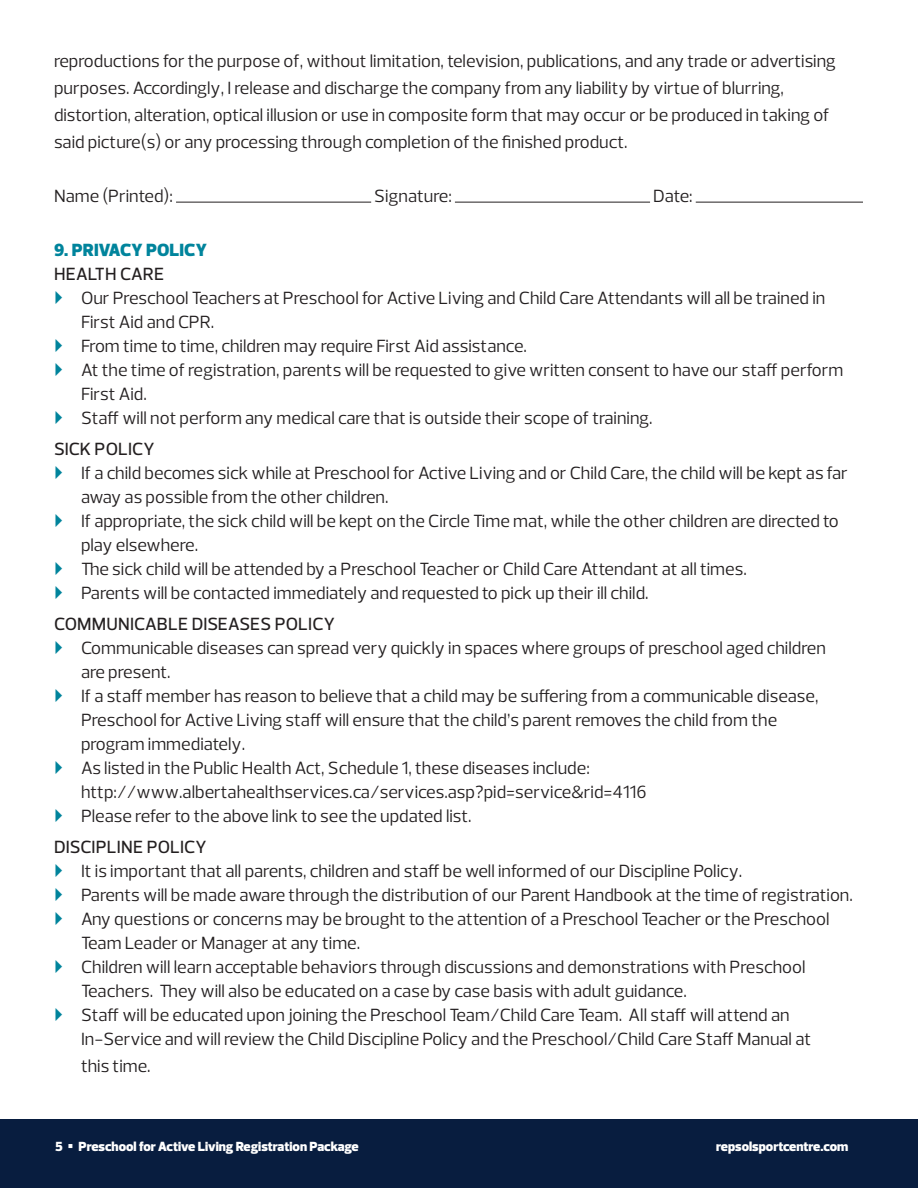
<style>
.page{position:relative;width:918px;height:1188px;background:#fff}
.page>*{position:absolute;margin:0;border:0;box-sizing:border-box;transform-origin:0 0}
.t1{font:18px/24px "Prelo";color:#231f20}
.t2{font:500 18px "Prelo";color:#231f20}
.t3{font:900 18px "Prelo";letter-spacing:.015em;color:#00849c}
.t4{font:900 13.5px "Prelo";color:#fff}
</style>
<div class="page">
<div style="left:0;top:1119px;width:918px;height:69px;background:#081d3f"></div>
<hr style="left:176px;top:202px;width:195px;height:1px;background:#231f20">
<hr style="left:455px;top:202px;width:195px;height:1px;background:#231f20">
<hr style="left:696px;top:202px;width:167px;height:1px;background:#231f20">
<p class="t1" style="left:54px;top:48px;width:783px;line-height:27px">reproductions for the purpose of, without limitation, television, publications, and any trade or advertising purposes. Accordingly, I release and discharge the company from any liability by virtue of blurring, distortion, alteration, optical illusion or use in composite form that may occur or be produced in taking of said picture(s) or any processing through completion of the finished product.</p>
<p class="t1" style="left:54px;top:185px;width:120px">Name (Printed):</p>
<p class="t1" style="left:374px;top:185px;width:79px">Signature:</p>
<p class="t1" style="left:653px;top:185px;width:41px">Date:</p>
<p class="t3" style="left:54px;top:239px;width:154px">9. PRIVACY POLICY</p>
<p class="t2" style="left:54px;top:263px;width:112px">HEALTH CARE</p>
<p class="t1" style="left:81px;top:287px;width:764px">Our Preschool Teachers at Preschool for Active Living and Child Care Attendants will all be trained in First Aid and CPR.<br>From time to time, children may require First Aid assistance.<br>At the time of registration, parents will be requested to give written consent to have our staff perform First Aid.<br>Staff will not perform any medical care that is outside their scope of training.</p>
<p class="t2" style="left:54px;top:438px;width:102px">SICK POLICY</p>
<p class="t1" style="left:81px;top:461px;width:768px">If a child becomes sick while at Preschool for Active Living and or Child Care, the child will be kept as far away as possible from the other children.<br>If appropriate, the sick child will be kept on the Circle Time mat, while the other children are directed to play elsewhere.<br>The sick child will be attended by a Preschool Teacher or Child Care Attendant at all times.<br>Parents will be contacted immediately and requested to pick up their ill child.</p>
<p class="t2" style="left:54px;top:613px;width:282px">COMMUNICABLE DISEASES POLICY</p>
<p class="t1" style="left:81px;top:636px;width:746px">Communicable diseases can spread very quickly in spaces where groups of preschool aged children are present.<br>If a staff member has reason to believe that a child may be suffering from a communicable disease, Preschool for Active Living staff will ensure that the child’s parent removes the child from the program immediately.<br>As listed in the Public Health Act, Schedule 1, these diseases include: http://www.albertahealthservices.ca/services.asp?pid=service&amp;rid=4116<br>Please refer to the above link to see the updated list.</p>
<p class="t2" style="left:54px;top:836px;width:154px">DISCIPLINE POLICY</p>
<p class="t1" style="left:81px;top:859px;width:773px">It is important that all parents, children and staff be well informed of our Discipline Policy.<br>Parents will be made aware through the distribution of our Parent Handbook at the time of registration.<br>Any questions or concerns may be brought to the attention of a Preschool Teacher or the Preschool Team Leader or Manager at any time.<br>Children will learn acceptable behaviors through discussions and demonstrations with Preschool Teachers. They will also be educated on a case by case basis with adult guidance.<br>Staff will be educated upon joining the Preschool Team/Child Care Team. All staff will attend an In-Service and will review the Child Discipline Policy and the Preschool/Child Care Staff Manual at</p>
<p class="t1" style="left:81px;top:1054px;width:71px">this time.</p>
<p class="t4" style="left:55px;top:1138px;width:305px">5 ▪ Preschool for Active Living Registration Package</p>
<p class="t4" style="left:716px;top:1138px;width:134px">repsolsportcentre.com</p>
</div>
